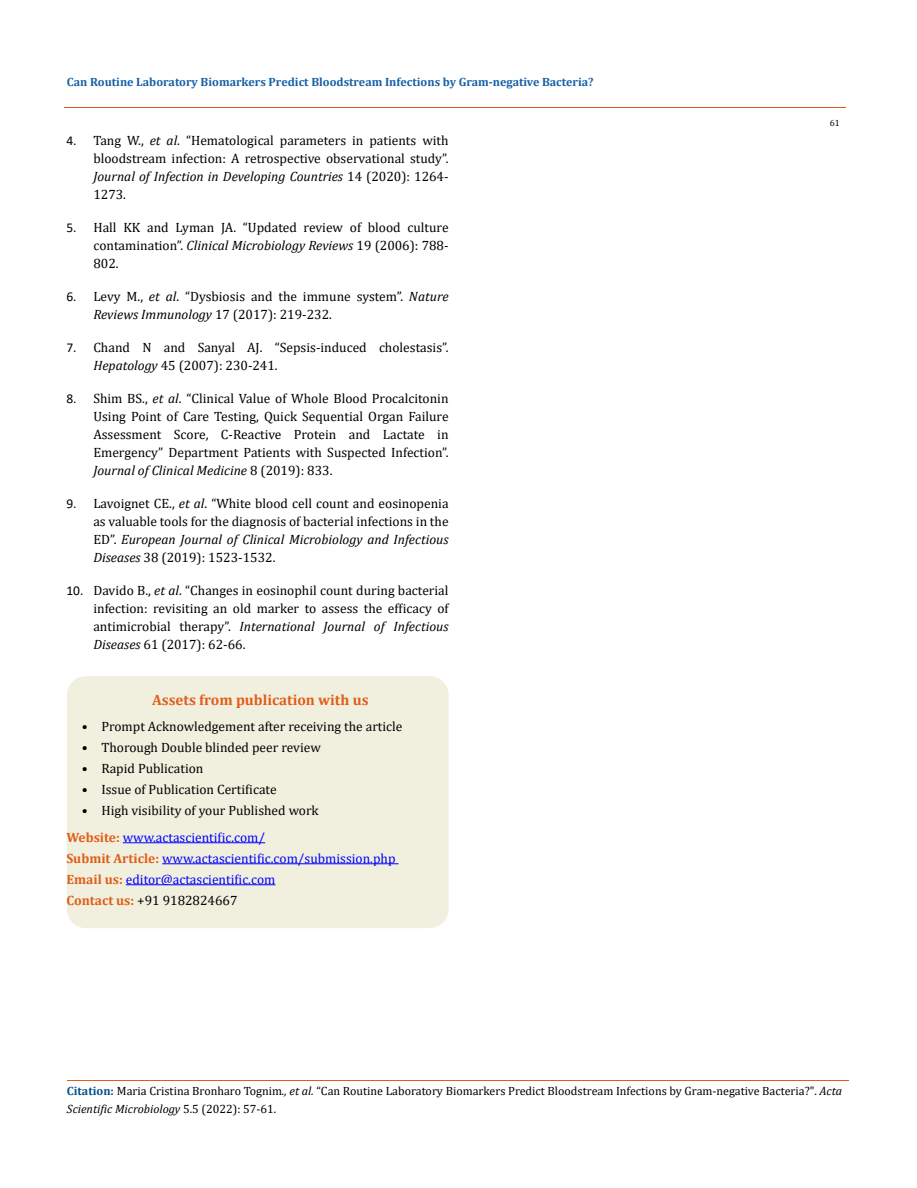
<style>
.page{position:relative;width:917px;height:1188px;background:#fff}
.page>*{position:absolute;margin:0;border:0;box-sizing:border-box;transform-origin:0 0}
.t1{font:700 15px "Cambria";color:#e05d1a}
.t2{font:13.5px/18px "Cambria";color:#000;text-align:justify}
.t3{font:13.5px/21px "Cambria";color:#00f}
.t4{font:12px/18px "Cambria";color:#000}
.t5{font:700 12px "Cambria";color:#1560a6}
.t6{font:9px "Cambria";color:#000}
.s1{font-family:"Calibri"}
.s2{font-style:italic}
.s3{font-weight:700;color:#e05d1a}
.s4{color:#000}
.s5{font-weight:700;color:#035089}
</style>
<div class="page">
<div style="left:68px;top:677px;width:380px;height:250px;background:#f1f0de;border-radius:18px"></div>
<div style="left:67px;top:676px;width:381px;height:252px;border:2px solid #f1f0de;border-radius:18px"></div>
<hr style="left:123px;top:842px;width:142px;height:1px;background:#00f">
<hr style="left:162px;top:863px;width:236px;height:1px;background:#00f">
<hr style="left:126px;top:884px;width:149px;height:1px;background:#00f">
<hr style="left:64px;top:108px;width:781px;height:1px;background:#e05d1a">
<hr style="left:67px;top:1080px;width:781px;height:1px;background:#e05d1a">
<p class="t5" style="left:67px;top:73px;width:528px">Can Routine Laboratory Biomarkers Predict Bloodstream Infections by Gram-negative Bacteria?</p>
<p class="t2" style="left:93px;top:132px;width:357px;text-indent:-27px"><span class="s1">4.</span> Tang W., <span class="s2">et al</span>. “Hematological parameters in patients with bloodstream infection: A retrospective observational study”.<br><span class="s2">Journal of Infection in Developing Countries</span> 14 (2020): 1264- 1273.</p>
<p class="t2" style="left:93px;top:219px;width:357px;text-indent:-27px"><span class="s1">5.</span> Hall KK and Lyman JA. “Updated review of blood culture contamination”. <span class="s2">Clinical Microbiology Reviews</span> 19 (2006): 788- 802.</p>
<p class="t2" style="left:93px;top:288px;width:356px;text-indent:-27px"><span class="s1">6.</span> Levy M., <span class="s2">et al</span>. “Dysbiosis and the immune system”. <span class="s2">Nature<br>Reviews Immunology</span> 17 (2017): 219-232.</p>
<p class="t2" style="left:93px;top:339px;width:357px;text-indent:-27px"><span class="s1">7.</span> Chand N and Sanyal AJ. “Sepsis-induced cholestasis”.<br><span class="s2">Hepatology</span> 45 (2007): 230-241.</p>
<p class="t2" style="left:93px;top:390px;width:357px;text-indent:-27px"><span class="s1">8.</span> Shim BS., <span class="s2">et al</span>. “Clinical Value of Whole Blood Procalcitonin Using Point of Care Testing, Quick Sequential Organ Failure Assessment Score, C-Reactive Protein and Lactate in Emergency” Department Patients with Suspected Infection”.<br><span class="s2">Journal of Clinical Medicine</span> 8 (2019): 833.</p>
<p class="t2" style="left:93px;top:495px;width:357px;text-indent:-27px"><span class="s1">9.</span> Lavoignet CE., <span class="s2">et al</span>. “White blood cell count and eosinopenia as valuable tools for the diagnosis of bacterial infections in the ED”. <span class="s2">European Journal of Clinical Microbiology and Infectious Diseases</span> 38 (2019): 1523-1532.</p>
<p class="t2" style="left:93px;top:582px;width:357px;text-indent:-27px"><span class="s1">10.</span> Davido B., <span class="s2">et al</span>. “Changes in eosinophil count during bacterial infection: revisiting an old marker to assess the efficacy of antimicrobial therapy”. <span class="s2">International Journal of Infectious Diseases</span> 61 (2017): 62-66.</p>
<p class="t1" style="left:152px;top:689px;width:218px">Assets from publication with us</p>
<p class="t2" style="left:82px;top:717px;width:322px">• Prompt Acknowledgement after receiving the article</p>
<p class="t2" style="left:82px;top:738px;width:240px">• Thorough Double blinded peer review</p>
<p class="t2" style="left:82px;top:759px;width:123px">• Rapid Publication</p>
<p class="t2" style="left:82px;top:780px;width:196px">• Issue of Publication Certificate</p>
<p class="t2" style="left:82px;top:801px;width:238px">• High visibility of your Published work</p>
<p class="t3" style="left:66px;top:827px;width:330px"><span class="s3">Website:</span> www.actascientific.com/<br><span class="s3">Submit Article:</span> www.actascientific.com/submission.php <span class="s3">Email us:</span> editor@actascientific.com<br><span class="s3">Contact us:</span> <span class="s4">+91 9182824667</span></p>
<p class="t6" style="left:829px;top:118px;width:11px">61</p>
<p class="t4" style="left:67px;top:1082px;width:776px"><span class="s5">Citation:</span> Maria Cristina Bronharo Tognim<span class="s2">., et al.</span> “Can Routine Laboratory Biomarkers Predict Bloodstream Infections by Gram-negative Bacteria?". <span class="s2">Acta<br>Scientific Microbiology</span> 5.5 (2022): 57-61.</p>
</div>
